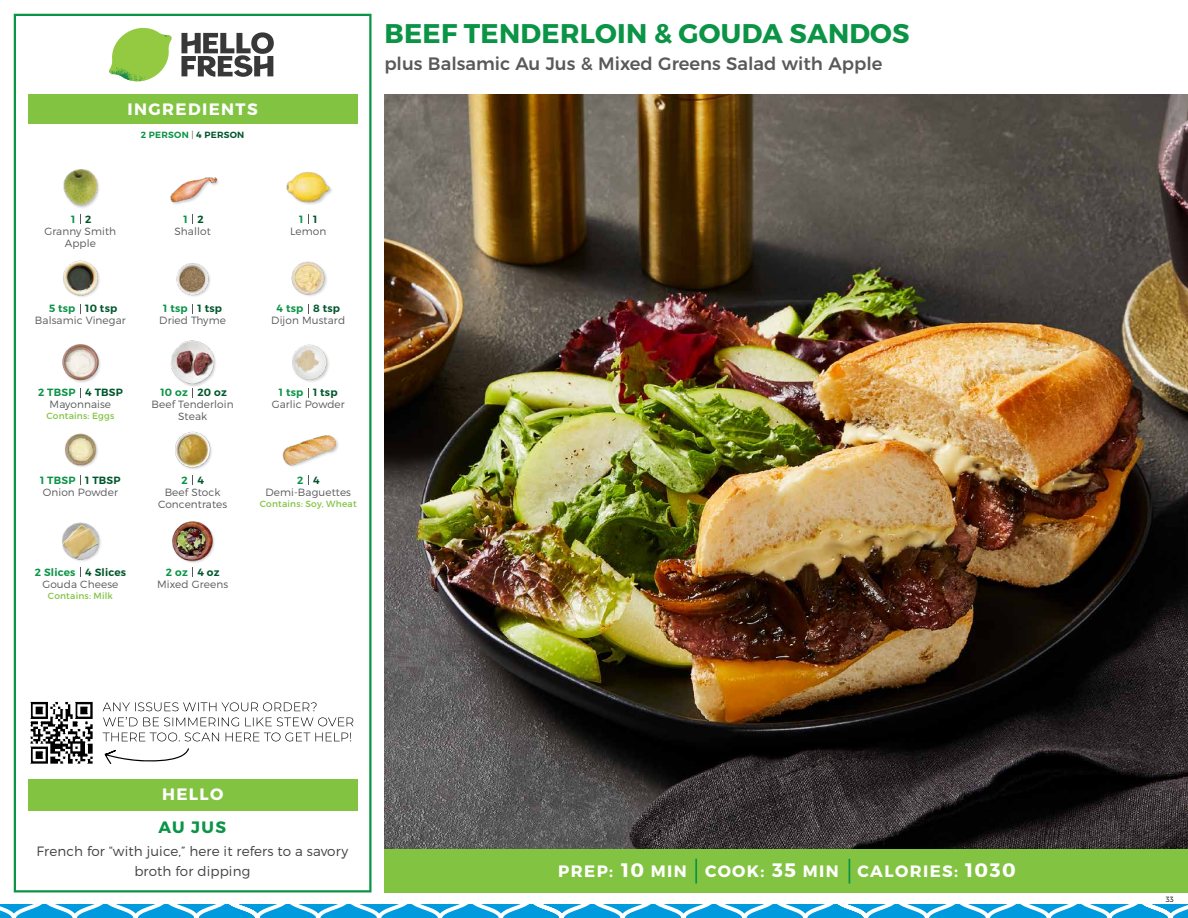
<style>
.page{position:relative;width:1188px;height:918px;background:#fff}
.page>*{position:absolute;margin:0;border:0;box-sizing:border-box;transform-origin:0 0}
.t1{font:700 27px "Montserrat";letter-spacing:.01em;color:#0b9446}
.t2{font:700 19.5px "Montserrat";color:#fff}
.t3{font:500 18px "Montserrat";color:#58595b}
.t4{font:700 16.5px "Montserrat";letter-spacing:.085em;color:#fff}
.t5{font:700 16.5px "Montserrat";color:#0b9446}
.t6{font:300 13.5px/19.5px "Montserrat";letter-spacing:.01em;color:#414042;text-align:center}
.t7{font:300 10.5px/12px "Montserrat";letter-spacing:.01em;color:#58595b;text-align:center}
.t8{font:600 10.5px "Montserrat";letter-spacing:.02em;color:#00562c}
.t9{font:600 10.5px "Montserrat";letter-spacing:.02em;color:#0b9446}
.t10{font:9px "Montserrat";letter-spacing:.025em;color:#82c341}
.t11{font:600 9px "Montserrat";letter-spacing:.03em;color:#0b9446}
.t12{font:300 7.5px "Montserrat";color:#000}
.s1{font-weight:300;color:#58595b}
.s2{color:#00562c}
.s3{font-size:19.5px}
</style>
<div class="page">
<svg style="left:0;top:904px;width:1188px;height:14px"></svg>
<div style="left:384px;top:849px;width:804px;height:43px;background:#82c341"></div>
<svg style="left:181px;top:32px;width:93px;height:45px"></svg>
<svg style="left:114px;top:28px;width:55px;height:36px"></svg>
<img style="left:143px;top:28px;width:29px;height:24px">
<img style="left:112px;top:48px;width:54px;height:10px">
<img style="left:109px;top:52px;width:55px;height:30px">
<img style="left:142px;top:58px;width:24px;height:23px">
<div style="left:28px;top:94px;width:330px;height:30px;background:#82c341"></div>
<div style="left:14px;top:14px;width:358px;height:878px;border:2px solid #0b9446"></div>
<div style="left:28px;top:779px;width:330px;height:32px;background:#82c341"></div>
<img style="left:176px;top:263px;width:35px;height:34px">
<img style="left:291px;top:261px;width:36px;height:35px">
<img style="left:170px;top:177px;width:49px;height:28px">
<img style="left:286px;top:172px;width:46px;height:33px">
<img style="left:63px;top:260px;width:37px;height:37px">
<img style="left:63px;top:169px;width:36px;height:39px">
<div style="left:171px;top:340px;width:47px;height:47px;background:#000;opacity:.2"></div>
<img style="left:171px;top:340px;width:47px;height:44px">
<img style="left:292px;top:344px;width:37px;height:38px">
<img style="left:62px;top:344px;width:39px;height:39px">
<img style="left:175px;top:431px;width:37px;height:38px">
<img style="left:282px;top:435px;width:56px;height:32px">
<img style="left:65px;top:433px;width:33px;height:34px">
<div style="left:172px;top:521px;width:45px;height:43px;background:#000;opacity:.2"></div>
<img style="left:172px;top:521px;width:45px;height:41px">
<img style="left:62px;top:522px;width:39px;height:39px">
<hr style="left:695px;top:859px;width:2px;height:25px;background:#0b9446">
<svg style="left:849px;top:859px;width:1px;height:25px"></svg>
<img style="left:30px;top:701px;width:63px;height:63px">
<svg style="left:105px;top:748px;width:84px;height:16px"></svg>
<svg style="left:103px;top:733px;width:248px;height:8px"></svg>
<svg style="left:103px;top:717px;width:250px;height:9px"></svg>
<svg style="left:103px;top:702px;width:214px;height:9px"></svg>
<img style="left:384px;top:94px;width:804px;height:755px">
<h3 class="t4" style="left:128px;top:99px;width:132px">INGREDIENTS</h3>
<p class="t11" style="left:141px;top:129px;width:105px">2 PERSON <span class="s1">|</span> <span class="s2">4 PERSON</span></p>
<h1 class="t1" style="left:385px;top:17px;width:527px">BEEF TENDERLOIN &amp; GOUDA SANDOS</h1>
<h3 class="t3" style="left:384px;top:49px;width:500px">plus Balsamic Au Jus &amp; Mixed Greens Salad with Apple</h3>
<p class="t9" style="left:71px;top:212px;width:6px">1</p>
<p class="t8" style="left:85px;top:212px;width:8px">2</p>
<p class="t8" style="left:198px;top:212px;width:8px">2</p>
<p class="t8" style="left:313px;top:212px;width:6px">1</p>
<p class="t9" style="left:184px;top:212px;width:6px">1</p>
<p class="t9" style="left:299px;top:212px;width:6px">1</p>
<p class="t7" style="left:45px;top:225px;width:73px">Granny Smith<br>Apple</p>
<p class="t7" style="left:174px;top:225px;width:38px">Shallot</p>
<p class="t7" style="left:290px;top:225px;width:38px">Lemon</p>
<p class="t9" style="left:49px;top:302px;width:28px">5 tsp</p>
<p class="t8" style="left:85px;top:302px;width:34px">10 tsp</p>
<p class="t8" style="left:198px;top:302px;width:26px">1 tsp</p>
<p class="t8" style="left:313px;top:302px;width:28px">8 tsp</p>
<p class="t9" style="left:163px;top:302px;width:26px">1 tsp</p>
<p class="t9" style="left:277px;top:302px;width:28px">4 tsp</p>
<p class="t7" style="left:35px;top:314px;width:92px">Balsamic Vinegar</p>
<p class="t7" style="left:159px;top:314px;width:68px">Dried Thyme</p>
<p class="t7" style="left:271px;top:314px;width:75px">Dijon Mustard</p>
<p class="t9" style="left:38px;top:386px;width:39px">2 TBSP</p>
<p class="t8" style="left:85px;top:386px;width:39px">4 TBSP</p>
<p class="t8" style="left:198px;top:386px;width:31px">20 oz</p>
<p class="t8" style="left:313px;top:386px;width:26px">1 tsp</p>
<p class="t9" style="left:160px;top:386px;width:29px">10 oz</p>
<p class="t9" style="left:279px;top:386px;width:26px">1 tsp</p>
<p class="t7" style="left:50px;top:398px;width:63px">Mayonnaise</p>
<p class="t10" style="left:46px;top:411px;width:70px">Contains: Eggs</p>
<p class="t7" style="left:152px;top:398px;width:84px">Beef Tenderloin<br>Steak</p>
<p class="t7" style="left:272px;top:398px;width:75px">Garlic Powder</p>
<p class="t9" style="left:40px;top:474px;width:37px">1 TBSP</p>
<p class="t8" style="left:85px;top:474px;width:37px">1 TBSP</p>
<p class="t9" style="left:182px;top:474px;width:8px">2</p>
<p class="t9" style="left:297px;top:474px;width:8px">2</p>
<p class="t8" style="left:198px;top:474px;width:8px">4</p>
<p class="t8" style="left:313px;top:474px;width:8px">4</p>
<p class="t7" style="left:43px;top:486px;width:77px">Onion Powder</p>
<p class="t7" style="left:158px;top:486px;width:71px">Beef Stock<br>Concentrates</p>
<p class="t7" style="left:265px;top:486px;width:87px">Demi-Baguettes</p>
<p class="t10" style="left:260px;top:498px;width:98px">Contains: Soy, Wheat</p>
<p class="t9" style="left:35px;top:565px;width:42px">2 Slices</p>
<p class="t8" style="left:85px;top:565px;width:42px">4 Slices</p>
<p class="t9" style="left:166px;top:565px;width:23px">2 oz</p>
<p class="t8" style="left:198px;top:565px;width:24px">4 oz</p>
<p class="t7" style="left:42px;top:578px;width:77px">Gouda Cheese</p>
<p class="t10" style="left:48px;top:590px;width:67px">Contains: Milk</p>
<p class="t7" style="left:157px;top:578px;width:72px">Mixed Greens</p>
<h3 class="t4" style="left:162px;top:784px;width:63px">HELLO</h3>
<h3 class="t5" style="left:159px;top:817px;width:69px">AU JUS</h3>
<p class="t6" style="left:37px;top:841px;width:313px">French for “with juice,” here it refers to a savory broth for dipping</p>
<h3 class="t4" style="left:621px;top:861px;width:67px"><span class="s3">10</span> MIN</h3>
<h3 class="t4" style="left:772px;top:861px;width:68px"><span class="s3">35</span> MIN</h3>
<h2 class="t2" style="left:965px;top:858px;width:52px">1030</h2>
<h3 class="t4" style="left:558px;top:861px;width:56px">PREP:</h3>
<h3 class="t4" style="left:705px;top:861px;width:61px">COOK:</h3>
<h3 class="t4" style="left:858px;top:861px;width:102px">CALORIES:</h3>
<p class="t12" style="left:1166px;top:895px;width:9px">33</p>
</div>
